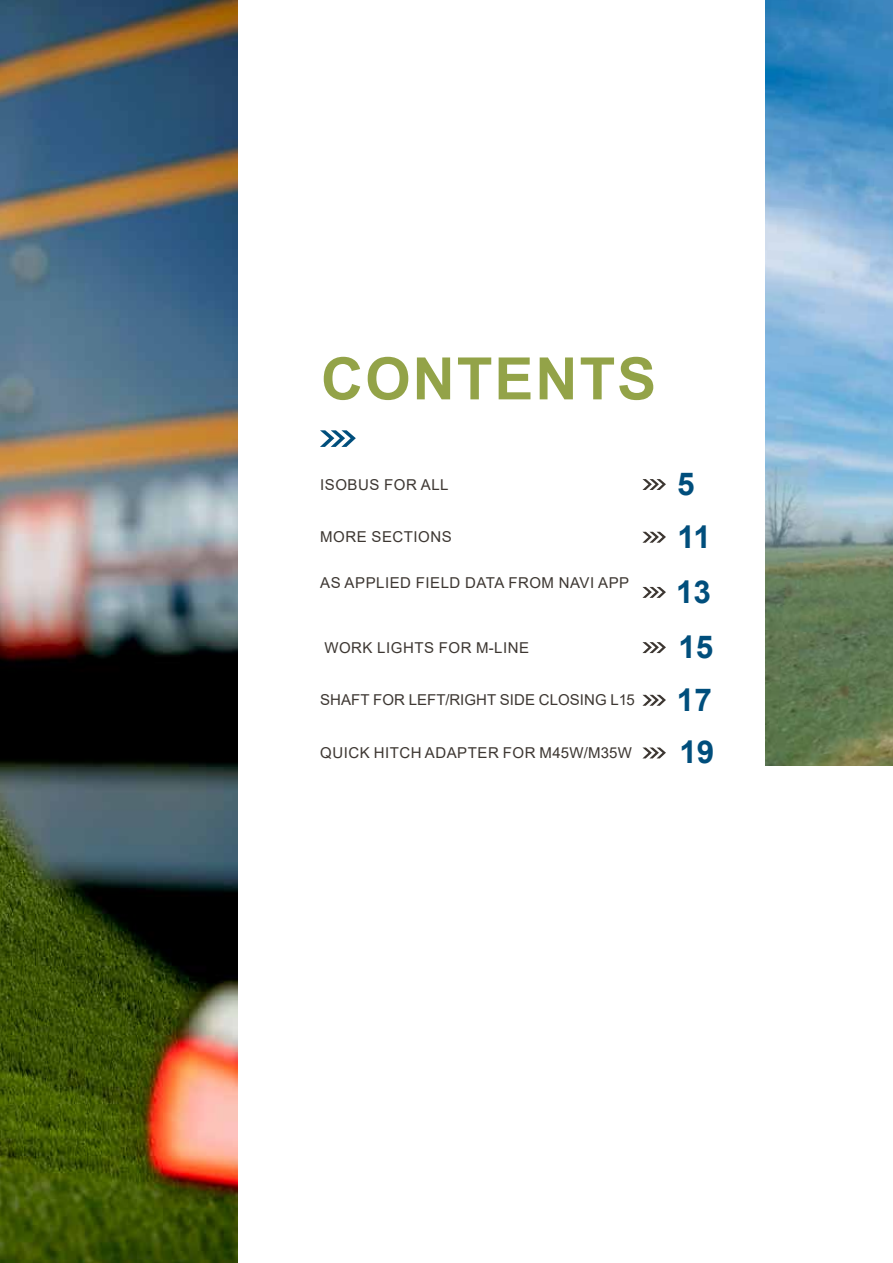
<style>
.page{position:relative;width:893px;height:1263px;background:#fff}
.page>*{position:absolute;margin:0;border:0;box-sizing:border-box;transform-origin:0 0}
.t1{font:700 58.5px "Arial";letter-spacing:.035em;color:#93a348}
.t2{font:700 31.5px "Arial";color:#004e7c}
.t3{font:15px "Arial";letter-spacing:.035em;color:#3d3732}
.t4{font:15px "Arial";letter-spacing:.005em;color:#3d3732}
</style>
<div class="page">
<img style="left:0;top:0;width:237px;height:1263px">
<img style="left:765px;top:0;width:128px;height:765px">
<svg style="left:320px;top:430px;width:36px;height:17px"></svg>
<svg style="left:642px;top:479px;width:24px;height:11px"></svg>
<svg style="left:642px;top:532px;width:24px;height:11px"></svg>
<svg style="left:642px;top:587px;width:24px;height:11px"></svg>
<svg style="left:642px;top:642px;width:24px;height:11px"></svg>
<svg style="left:642px;top:695px;width:24px;height:11px"></svg>
<svg style="left:642px;top:747px;width:24px;height:11px"></svg>
<h1 class="t1" style="left:321px;top:338px;width:337px">CONTENTS</h1>
<p class="t3" style="left:320px;top:474px;width:130px">ISOBUS FOR ALL</p>
<h2 class="t2" style="left:677px;top:462px;width:19px">5</h2>
<p class="t3" style="left:320px;top:527px;width:133px">MORE SECTIONS</p>
<h2 class="t2" style="left:678px;top:514px;width:35px">11</h2>
<p class="t3" style="left:320px;top:573px;width:310px">AS APPLIED FIELD DATA FROM NAVI APP</p>
<h2 class="t2" style="left:676px;top:570px;width:37px">13</h2>
<p class="t3" style="left:324px;top:637px;width:206px">WORK LIGHTS FOR M-LINE</p>
<h2 class="t2" style="left:678px;top:625px;width:37px">15</h2>
<p class="t4" style="left:320px;top:690px;width:316px">SHAFT FOR LEFT/RIGHT SIDE CLOSING L15</p>
<h2 class="t2" style="left:677px;top:677px;width:37px">17</h2>
<p class="t3" style="left:320px;top:742px;width:313px">QUICK HITCH ADAPTER FOR M45W/M35W</p>
<h2 class="t2" style="left:679px;top:730px;width:37px">19</h2>
</div>
